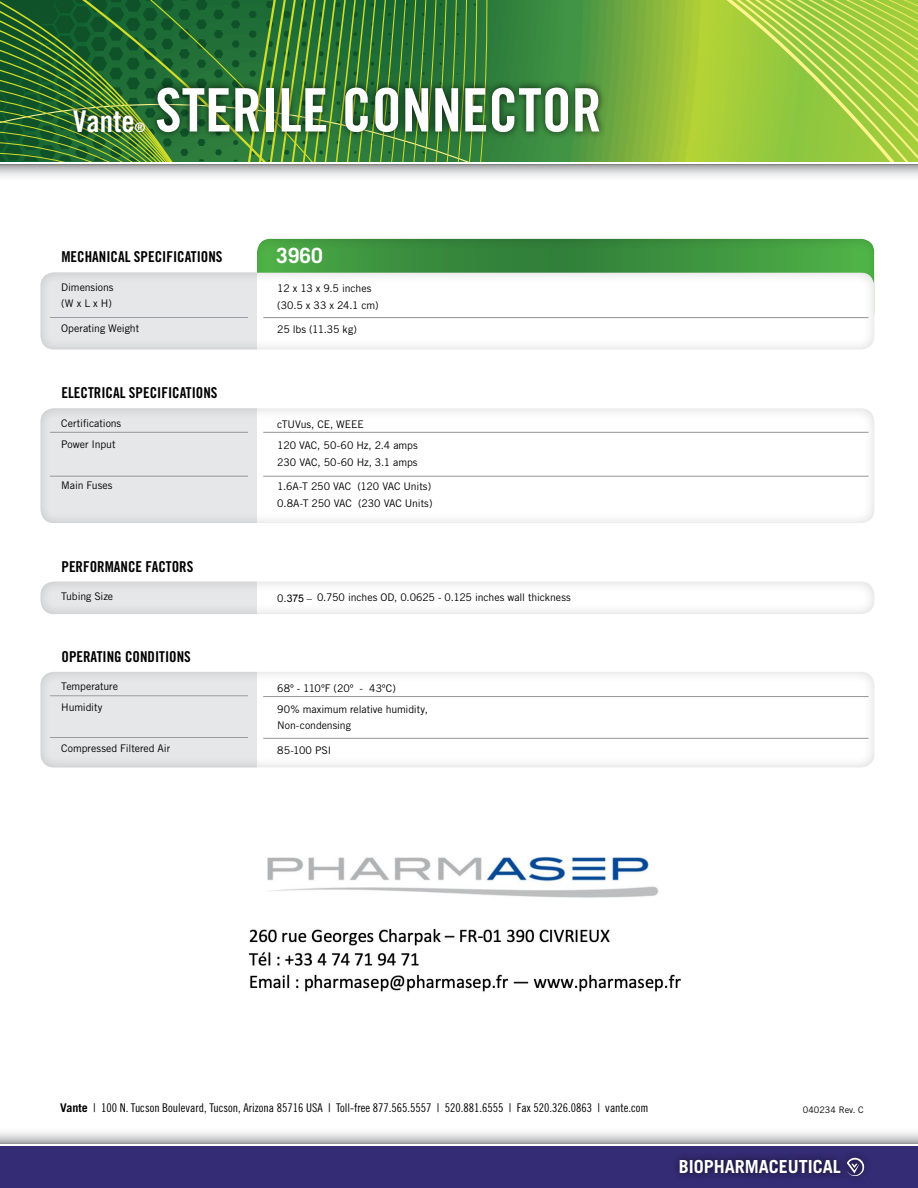
<style>
.page{position:relative;width:918px;height:1188px;background:#fff}
.page>*{position:absolute;margin:0;border:0;box-sizing:border-box;transform-origin:0 0}
.t1{font:60px "Trade Gothic LT Std Bd Cn 20";color:#fff}
.t2{font:30px "Trade Gothic LT Std Bd Cn 20";color:#fff}
.t3{font:700 21px "Trade Gothic LT Std";color:#fff}
.t4{font:700 18px "Trade Gothic LT Std";color:#fff}
.t5{font:15px "Trade Gothic LT Std Bd Cn 20";color:#000}
.t6{font:13.05px "Trade Gothic LT Std Bd Cn 20";color:#fff}
.t7{font:12px "Trade Gothic Cond Eighteen";color:#000}
.t8{font:10.5px/21px "Trade Gothic";letter-spacing:-.005em;color:#000}
.t9{font:9px "Trade Gothic LT Std";color:#000}
.s1{font-family:"Arial"}
.s2{font-family:"Trade Gothic";font-weight:700}
</style>
<div class="page">
<svg style="left:513px;top:0;width:96px;height:161px;background:#449242"></svg>
<svg style="left:426px;top:0;width:87px;height:69px;background:#327c38"></svg>
<svg style="left:0;top:0;width:425px;height:7px;background:#22682f"></svg>
<svg style="left:0;top:7px;width:425px;height:14px;background:#256a2f"></svg>
<svg style="left:0;top:21px;width:425px;height:15px;background:#296e30"></svg>
<svg style="left:0;top:36px;width:425px;height:15px;background:#2c7131"></svg>
<svg style="left:0;top:66px;width:498px;height:2px"></svg>
<svg style="left:0;top:72px;width:540px;height:89px;background:#387c34"></svg>
<svg style="left:609px;top:0;width:309px;height:161px;background:#9ec842"></svg>
<svg style="left:0;top:164px;width:918px;height:13px"></svg>
<div style="left:66px;top:79px;width:541px;height:61px;background:#000;opacity:.75"></div>
<div style="left:39px;top:671px;width:835px;height:99px;background:#000;opacity:.18"></div>
<hr style="left:50px;top:696px;width:198px;height:1px;background:#d2d3d4">
<hr style="left:50px;top:695px;width:198px;height:1px;background:#939598">
<hr style="left:50px;top:738px;width:198px;height:1px;background:#e9e9ea">
<hr style="left:50px;top:737px;width:198px;height:1px;background:#939598">
<div style="left:254px;top:238px;width:621px;height:91px;background:#000;opacity:.18"></div>
<div style="left:39px;top:271px;width:835px;height:81px;background:#000;opacity:.18"></div>
<hr style="left:50px;top:318px;width:198px;height:1px;background:#e8e8ea">
<hr style="left:50px;top:317px;width:198px;height:1px;background:#939598">
<hr style="left:263px;top:318px;width:606px;height:1px;background:#f4f4f4">
<hr style="left:263px;top:317px;width:605px;height:1px;background:#939598">
<svg style="left:0;top:1132px;width:918px;height:11px"></svg>
<div style="left:0;top:1146px;width:918px;height:42px;background:#342c74"></div>
<div style="left:672px;top:1152px;width:176px;height:29px;background:#000;opacity:.75"></div>
<div style="left:840px;top:1150px;width:32px;height:34px;background:#322a70"></div>
<svg style="left:847px;top:1158px;width:18px;height:20px"></svg>
<div style="left:39px;top:407px;width:835px;height:118px;background:#000;opacity:.18"></div>
<hr style="left:50px;top:433px;width:198px;height:1px;background:#ebeced">
<hr style="left:50px;top:432px;width:198px;height:1px;background:#939598">
<hr style="left:50px;top:477px;width:198px;height:1px;background:#ebeced">
<hr style="left:50px;top:476px;width:198px;height:1px;background:#939598">
<hr style="left:263px;top:433px;width:606px;height:1px;background:#fff">
<hr style="left:263px;top:432px;width:605px;height:1px;background:#939598">
<hr style="left:263px;top:697px;width:606px;height:1px;background:#fff">
<hr style="left:263px;top:696px;width:605px;height:1px;background:#939598">
<hr style="left:263px;top:739px;width:606px;height:1px;background:#fff">
<hr style="left:263px;top:738px;width:605px;height:1px;background:#939598">
<hr style="left:263px;top:477px;width:606px;height:1px;background:#fff">
<hr style="left:263px;top:476px;width:605px;height:1px;background:#939598">
<div style="left:39px;top:580px;width:835px;height:36px;background:#000;opacity:.18"></div>
<img style="left:248px;top:856px;width:433px;height:136px">
<h2 class="t2" style="left:73px;top:103px;width:63px">Vante</h2>
<p class="t6" style="left:135px;top:120px;width:12px">®</p>
<h1 class="t1" style="left:155px;top:74px;width:448px">STERILE CONNECTOR</h1>
<h3 class="t5" style="left:62px;top:248px;width:163px">MECHANICAL SPECIFICATIONS</h3>
<p class="t8" style="left:61px;top:278px;width:54px;line-height:16.8px">Dimensions (W x L x H)</p>
<p class="t8" style="left:61px;top:317px;width:79px">Operating Weight</p>
<h3 class="t5" style="left:62px;top:384px;width:158px">ELECTRICAL SPECIFICATIONS</h3>
<p class="t8" style="left:61px;top:412px;width:62px">Certifications<br>Power Input</p>
<p class="t8" style="left:61px;top:474px;width:53px">Main Fuses</p>
<h3 class="t3" style="left:276px;top:242px;width:48px">3960</h3>
<p class="t8" style="left:277px;top:280px;width:103px;line-height:16.8px">12 x 13 x 9.5 inches (30.5 x 33 x 24.1 cm)</p>
<p class="t8" style="left:277px;top:319px;width:81px">25 lbs (11.35 kg)</p>
<p class="t8" style="left:277px;top:414px;width:142px">cTUVus, CE, WEEE<br>120 VAC, 50-60 Hz, 2.4 amps</p>
<p class="t8" style="left:277px;top:452px;width:142px">230 VAC, 50-60 Hz, 3.1 amps</p>
<p class="t8" style="left:277px;top:478px;width:157px;line-height:16.8px">1.6A-T 250 VAC (120 VAC Units)<br>0.8A-T 250 VAC (230 VAC Units)</p>
<h3 class="t5" style="left:62px;top:557px;width:133px">PERFORMANCE FACTORS</h3>
<p class="t8" style="left:61px;top:586px;width:53px">Tubing Size</p>
<p class="t8" style="left:277px;top:587px;width:295px">0.<span class="s1">375</span> – 0.750 inches OD, 0.0625 - 0.125 inches wall thickness</p>
<h3 class="t5" style="left:62px;top:647px;width:131px">OPERATING CONDITIONS</h3>
<p class="t8" style="left:61px;top:676px;width:58px">Temperature<br>Humidity</p>
<p class="t8" style="left:61px;top:738px;width:110px">Compressed Filtered Air</p>
<p class="t8" style="left:277px;top:677px;width:152px">68º - 110ºF (20º - 43ºC)<br>90% maximum relative humidity,</p>
<p class="t8" style="left:277px;top:715px;width:75px">Non-condensing</p>
<p class="t8" style="left:277px;top:739px;width:56px">85-100 PSI</p>
<p class="t7" style="left:60px;top:1101px;width:590px"><span class="s2">Vante</span> | 100 N. Tucson Boulevard, Tucson, Arizona 85716 USA | Toll-free 877.565.5557 | 520.881.6555 | Fax 520.326.0863 | vante.com</p>
<p class="t9" style="left:803px;top:1104px;width:62px">040234 Rev. C</p>
<h3 class="t4" style="left:679px;top:1155px;width:164px">BIOPHARMACEUTICAL</h3>
</div>
